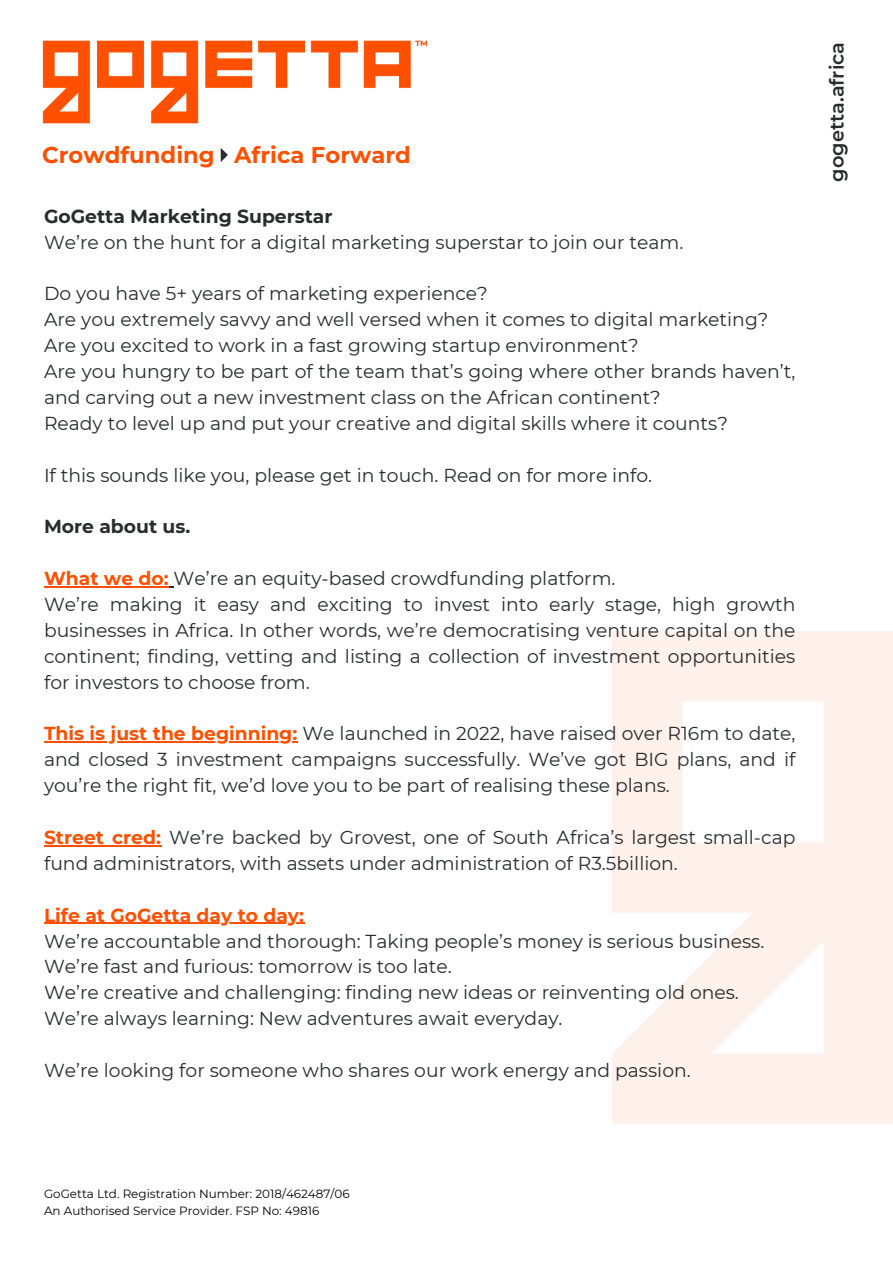
<style>
.page{position:relative;width:893px;height:1264px;background:#fff}
.page>*{position:absolute;margin:0;border:0;box-sizing:border-box;transform-origin:0 0}
.t1{font:700 22.8px "Montserrat";color:#fe5000}
.t2{font:600 19.35px "Montserrat";color:#292b2c}
.t3{font:18.75px/25.8px "Montserrat";color:#292b2c}
.t4{font:700 18.75px "Montserrat";color:#292b2c}
.t5{font:12px "Montserrat";color:#000}
.s1{font-weight:700}
.s2{font-weight:700;color:#fe5000}
</style>
<div class="page">
<img style="left:42px;top:40px;width:386px;height:109px">
<svg style="left:221px;top:147px;width:7px;height:15px"></svg>
<hr style="left:44px;top:586px;width:125px;height:1px;background:#fe5000">
<hr style="left:44px;top:741px;width:253px;height:1px;background:#fe5000">
<hr style="left:44px;top:845px;width:117px;height:1px;background:#fe5000">
<hr style="left:44px;top:922px;width:260px;height:1px;background:#fe5000">
<h2 class="t1" style="left:42px;top:141px;width:370px">Crowdfunding Africa Forward</h2>
<h3 class="t3" style="left:44px;top:203px;width:641px"><span class="s1">GoGetta Marketing Superstar<br></span>We’re on the hunt for a digital marketing superstar to join our team.</h3>
<h2 class="t3" style="left:44px;top:281px;width:752px">Do you have 5+ years of marketing experience?<br>Are you extremely savvy and well versed when it comes to digital marketing?<br>Are you excited to work in a fast growing startup environment?<br>Are you hungry to be part of the team that’s going where other brands haven’t, and carving out a new investment class on the African continent?<br>Ready to level up and put your creative and digital skills where it counts?</h2>
<h3 class="t3" style="left:44px;top:462px;width:609px">If this sounds like you, please get in touch. Read on for more info.</h3>
<h3 class="t4" style="left:44px;top:515px;width:148px">More about us.</h3>
<h3 class="t3" style="left:44px;top:565px;width:752px"><span class="s2">What we do:</span> We’re an equity-based crowdfunding platform.<br>We’re making it easy and exciting to invest into early stage, high growth businesses in Africa. In other words, we’re democratising venture capital on the continent; finding, vetting and listing a collection of investment opportunities for investors to choose from.</h3>
<h3 class="t3" style="left:44px;top:720px;width:752px;text-align:justify"><span class="s2">This is just the beginning:</span> We launched in 2022, have raised over R16m to date, and closed 3 investment campaigns successfully. We’ve got BIG plans, and if you’re the right fit, we’d love you to be part of realising these plans.</h3>
<h3 class="t3" style="left:44px;top:824px;width:752px"><span class="s2">Street cred:</span> We’re backed by Grovest, one of South Africa’s largest small-cap fund administrators, with assets under administration of R3.5billion.</h3>
<p class="t3" style="left:44px;top:902px;width:721px"><span class="s2">Life at GoGetta day to day:<br></span>We’re accountable and thorough: Taking people’s money is serious business.<br>We’re fast and furious: tomorrow is too late.<br>We’re creative and challenging: finding new ideas or reinventing old ones.<br>We’re always learning: New adventures await everyday.</p>
<p class="t3" style="left:44px;top:1057px;width:648px">We’re looking for someone who shares our work energy and passion.</p>
<h1 class="t2" style="left:825px;top:182px;width:141px;rotate:-90deg">gogetta.africa</h1>
<h3 class="t5" style="left:44px;top:1186px;width:307px">GoGetta Ltd. Registration Number: 2018/462487/06</h3>
<h3 class="t5" style="left:44px;top:1203px;width:277px">An Authorised Service Provider. FSP No: 49816</h3>
</div>
